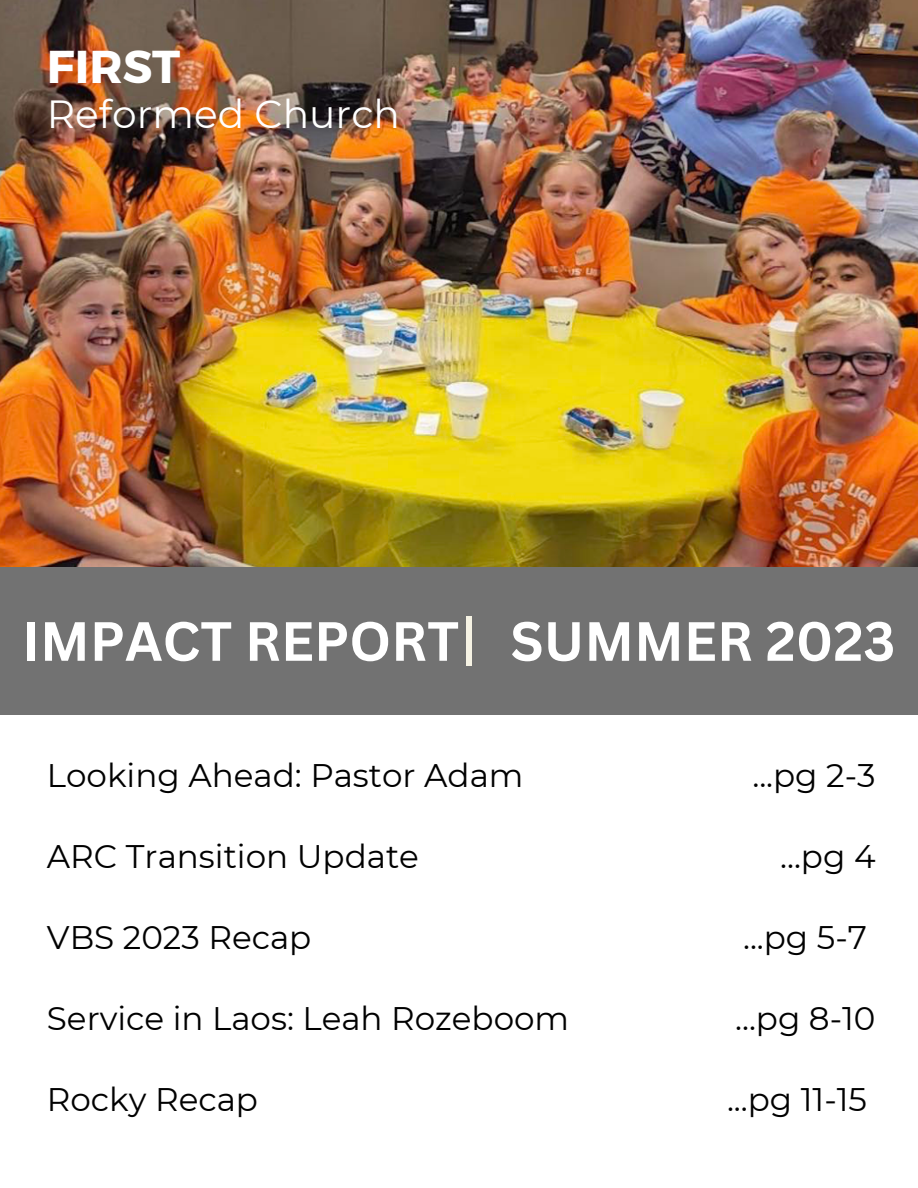
<style>
.page{position:relative;width:918px;height:1188px;background:#fff}
.page>*{position:absolute;margin:0;border:0;box-sizing:border-box;transform-origin:0 0}
.t1{font:700 54px "Canva Sans";color:#fff}
.t2{font:700 46.05px "Montserrat";color:#fff}
.t3{font:39.15px "Montserrat";color:#fff}
.t4{font:32.55px "Montserrat";color:#000}
</style>
<div class="page">
<div style="left:0;top:567px;width:918px;height:148px;background:#727272"></div>
<div style="left:466px;top:616px;width:5px;height:50px;background:#f6f3e4"></div>
<img style="left:0;top:0;width:918px;height:567px">
<p class="t2" style="left:47px;top:37px;width:135px">FIRST</p>
<p class="t3" style="left:47px;top:90px;width:354px">Reformed Church</p>
<p class="t1" style="left:22px;top:603px;width:874px">IMPACT REPORT SUMMER 2023</p>
<p class="t4" style="left:47px;top:755px;width:478px">Looking Ahead: Pastor Adam</p>
<p class="t4" style="left:752px;top:755px;width:125px">...pg 2-3</p>
<p class="t4" style="left:47px;top:836px;width:374px">ARC Transition Update</p>
<p class="t4" style="left:780px;top:836px;width:97px">...pg 4</p>
<p class="t4" style="left:47px;top:917px;width:266px">VBS 2023 Recap</p>
<p class="t4" style="left:743px;top:917px;width:125px">...pg 5-7</p>
<p class="t4" style="left:47px;top:998px;width:524px">Service in Laos: Leah Rozeboom</p>
<p class="t4" style="left:735px;top:998px;width:142px">...pg 8-10</p>
<p class="t4" style="left:47px;top:1079px;width:213px">Rocky Recap</p>
<p class="t4" style="left:727px;top:1079px;width:141px">...pg 11-15</p>
</div>
